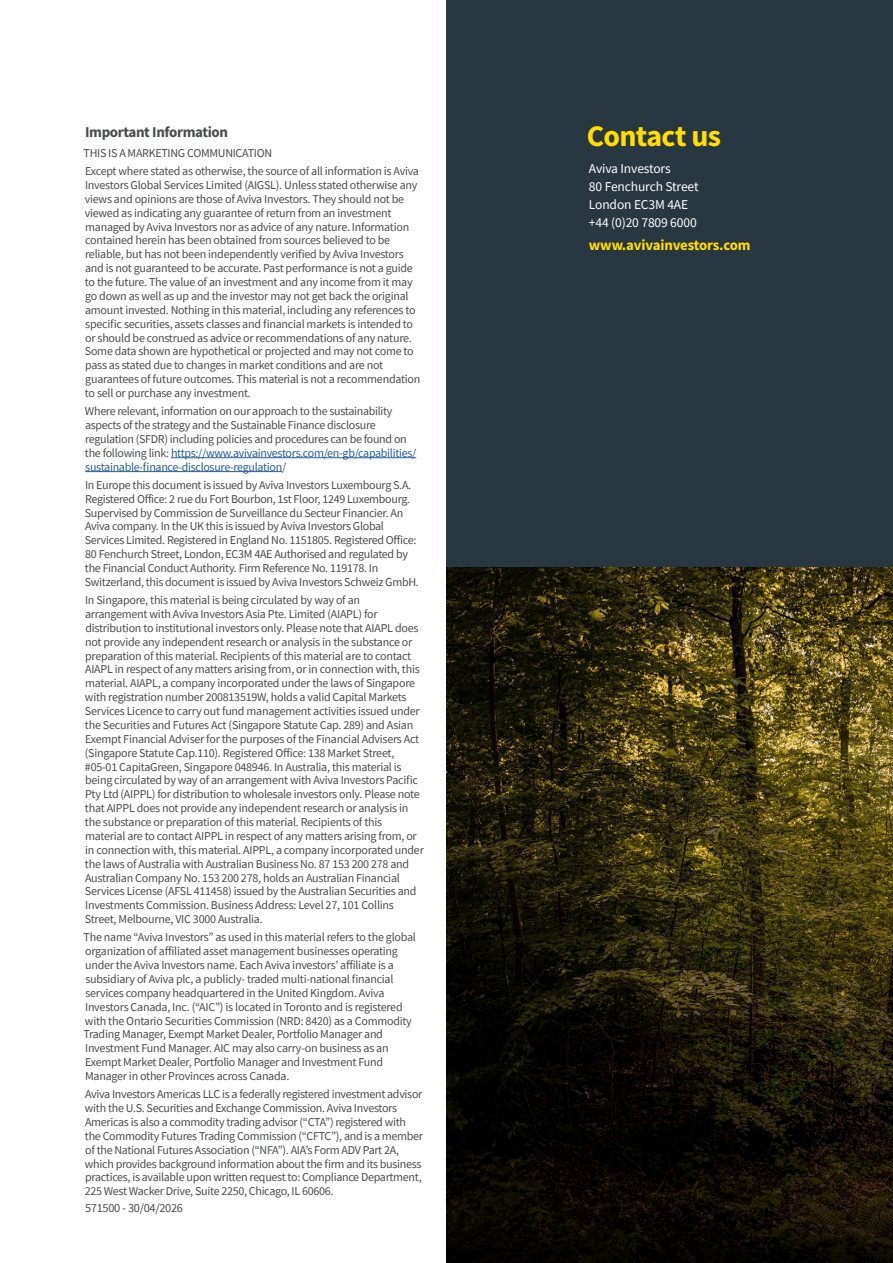
<style>
.page{position:relative;width:893px;height:1263px;background:#fff}
.page>*{position:absolute;margin:0;border:0;box-sizing:border-box;transform-origin:0 0}
.t1{font:700 30px "Source Sans Pro";letter-spacing:-.025em;color:#ffde00}
.t2{font:700 15px "Source Sans Pro";letter-spacing:-.025em;color:#4a4b4c}
.t3{font:700 14.85px "Source Sans Pro";letter-spacing:-.01em;color:#ffde00}
.t4{font:13.5px/18px "Source Sans Pro";letter-spacing:-.01em;color:#fff}
.t5{font:12.3px "Source Sans Pro";letter-spacing:-.025em;color:#4a4b4c}
.t6{font:12px/13.8px "Source Sans Pro";letter-spacing:-.02em;color:#4a4b4c}
.s1{color:#275b9b}
</style>
<div class="page">
<div style="left:446px;top:0;width:447px;height:1263px;background:#293741"></div>
<img style="left:446px;top:568px;width:447px;height:344px">
<svg style="left:446px;top:912px;width:447px;height:351px;background:#151105"></svg>
<hr style="left:171px;top:457px;width:245px;height:1px;background:#275b9b">
<hr style="left:85px;top:471px;width:197px;height:1px;background:#275b9b">
<p class="t2" style="left:85px;top:121px;width:145px">Important Information</p>
<p class="t6" style="left:84px;top:144px;width:337px;line-height:18.1px">THIS IS A MARKETING COMMUNICATION<br>Except where stated as otherwise, the source of all information is Aviva</p>
<p class="t6" style="left:85px;top:178px;width:337px">Investors Global Services Limited (AIGSL). Unless stated otherwise any views and opinions are those of Aviva Investors. They should not be viewed as indicating any guarantee of return from an investment managed by Aviva Investors nor as advice of any nature. Information contained herein has been obtained from sources believed to be reliable, but has not been independently verified by Aviva Investors and is not guaranteed to be accurate. Past performance is not a guide to the future. The value of an investment and any income from it may go down as well as up and the investor may not get back the original amount invested. Nothing in this material, including any references to specific securities, assets classes and financial markets is intended to or should be construed as advice or recommendations of any nature.<br>Some data shown are hypothetical or projected and may not come to pass as stated due to changes in market conditions and are not guarantees of future outcomes. This material is not a recommendation to sell or purchase any investment.</p>
<p class="t6" style="left:85px;top:404px;width:333px">Where relevant, information on our approach to the sustainability aspects of the strategy and the Sustainable Finance disclosure regulation (SFDR) including policies and procedures can be found on the following link: <span class="s1">https://www.avivainvestors.com/en-gb/capabilities/ sustainable-finance-disclosure-regulation</span>/</p>
<p class="t6" style="left:85px;top:478px;width:335px">In Europe this document is issued by Aviva Investors Luxembourg S.A.<br>Registered Office: 2 rue du Fort Bourbon, 1st Floor, 1249 Luxembourg.<br>Supervised by Commission de Surveillance du Secteur Financier. An Aviva company. In the UK this is issued by Aviva Investors Global Services Limited. Registered in England No. 1151805. Registered Office:<br>80 Fenchurch Street, London, EC3M 4AE Authorised and regulated by the Financial Conduct Authority. Firm Reference No. 119178. In Switzerland, this document is issued by Aviva Investors Schweiz GmbH.</p>
<p class="t6" style="left:85px;top:593px;width:341px">In Singapore, this material is being circulated by way of an arrangement with Aviva Investors Asia Pte. Limited (AIAPL) for distribution to institutional investors only. Please note that AIAPL does not provide any independent research or analysis in the substance or preparation of this material. Recipients of this material are to contact AIAPL in respect of any matters arising from, or in connection with, this material. AIAPL, a company incorporated under the laws of Singapore with registration number 200813519W, holds a valid Capital Markets Services Licence to carry out fund management activities issued under the Securities and Futures Act (Singapore Statute Cap. 289) and Asian Exempt Financial Adviser for the purposes of the Financial Advisers Act (Singapore Statute Cap.110). Registered Office: 138 Market Street, #05-01 CapitaGreen, Singapore 048946. In Australia, this material is being circulated by way of an arrangement with Aviva Investors Pacific Pty Ltd (AIPPL) for distribution to wholesale investors only. Please note that AIPPL does not provide any independent research or analysis in the substance or preparation of this material. Recipients of this material are to contact AIPPL in respect of any matters arising from, or in connection with, this material. AIPPL, a company incorporated under the laws of Australia with Australian Business No. 87 153 200 278 and Australian Company No. 153 200 278, holds an Australian Financial Services License (AFSL 411458) issued by the Australian Securities and Investments Commission. Business Address: Level 27, 101 Collins Street, Melbourne, VIC 3000 Australia.</p>
<p class="t6" style="left:84px;top:930px;width:334px">The name “Aviva Investors” as used in this material refers to the global organization of affiliated asset management businesses operating under the Aviva Investors name. Each Aviva investors’ affiliate is a subsidiary of Aviva plc, a publicly- traded multi-national financial services company headquartered in the United Kingdom. Aviva Investors Canada, Inc. (“AIC”) is located in Toronto and is registered with the Ontario Securities Commission (NRD: 8420) as a Commodity Trading Manager, Exempt Market Dealer, Portfolio Manager and Investment Fund Manager. AIC may also carry-on business as an Exempt Market Dealer, Portfolio Manager and Investment Fund Manager in other Provinces across Canada.</p>
<p class="t6" style="left:85px;top:1087px;width:340px">Aviva Investors Americas LLC is a federally registered investment advisor with the U.S. Securities and Exchange Commission. Aviva Investors Americas is also a commodity trading advisor (“CTA”) registered with the Commodity Futures Trading Commission (“CFTC”), and is a member of the National Futures Association (“NFA”). AIA’s Form ADV Part 2A, which provides background information about the firm and its business practices, is available upon written request to: Compliance Department, 225 West Wacker Drive, Suite 2250, Chicago, IL 60606.</p>
<p class="t5" style="left:85px;top:1200px;width:99px">571500 - 30/04/2026</p>
<h1 class="t1" style="left:587px;top:116px;width:136px">Contact us</h1>
<p class="t4" style="left:589px;top:159px;width:111px">Aviva Investors<br>80 Fenchurch Street<br>London EC3M 4AE +44 (0)20 7809 6000</p>
<p class="t3" style="left:589px;top:235px;width:163px">www.avivainvestors.com</p>
</div>
